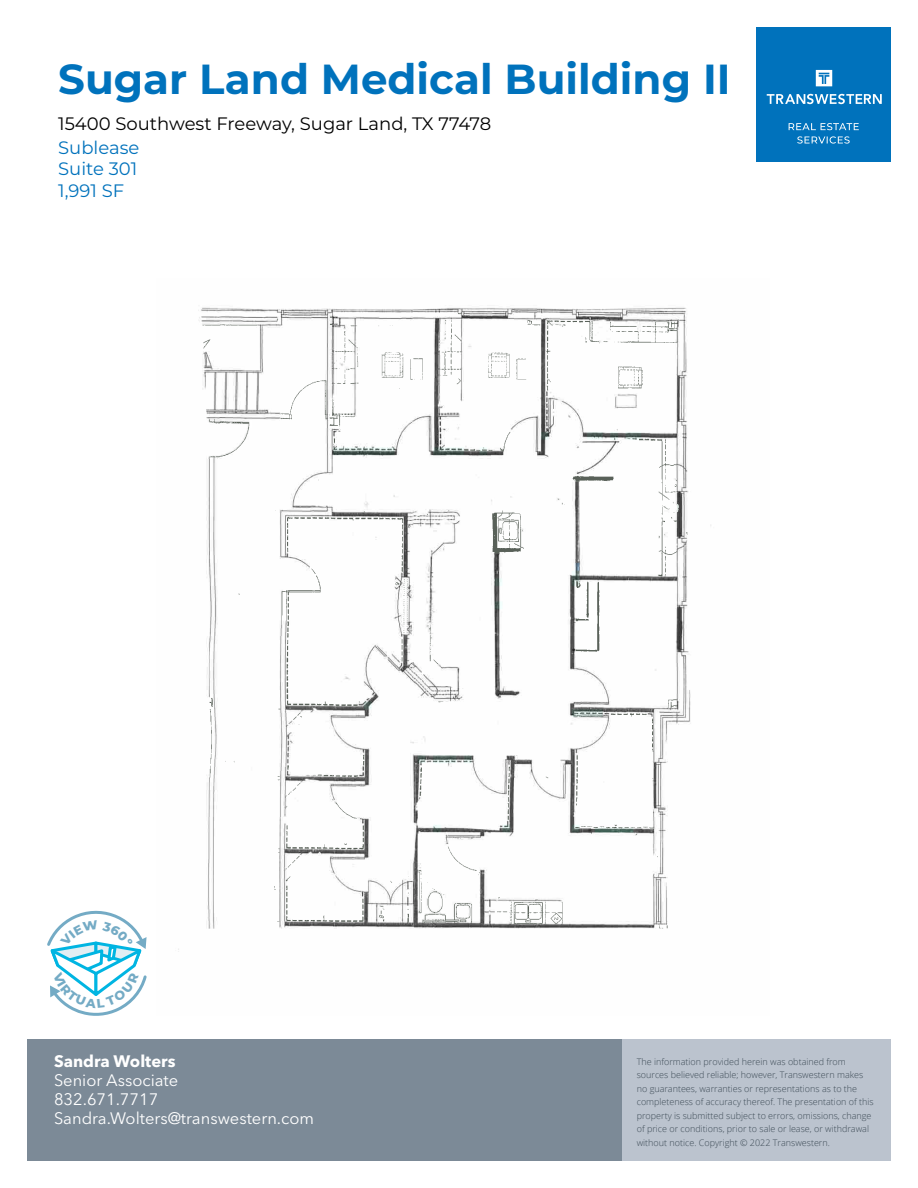
<style>
.page{position:relative;width:918px;height:1188px;background:#fff}
.page>*{position:absolute;margin:0;border:0;box-sizing:border-box;transform-origin:0 0}
.t1{font:700 42px "Montserrat";color:#0072bc}
.t2{font:18px "Montserrat";color:#000}
.t3{font:18px/21.6px "Montserrat";color:#0072bc;text-align:justify}
.t4{font:16.5px/18.9px "Avenir Next LT Pro";color:#fff}
.t5{font:16.5px "Myriad Pro";color:#fff}
.t6{font:700 16.5px "Avenir Next LT Pro";color:#fff}
.t7{font:700 12px/16.5px "Open Sans";color:#fff}
.t8{font:300 12px "Open Sans";color:#fff}
.t9{font:300 9px/13.5px "Open Sans";color:#3d4b56}
</style>
<div class="page">
<div style="left:27px;top:1040px;width:595px;height:121px;background:#7c8a97"></div>
<div style="left:623px;top:1040px;width:268px;height:121px;background:#bbc3ce"></div>
<div style="left:756px;top:27px;width:135px;height:135px;background:#0072bc"></div>
<svg style="left:797px;top:136px;width:53px;height:8px"></svg>
<svg style="left:789px;top:123px;width:70px;height:7px"></svg>
<svg style="left:767px;top:94px;width:115px;height:10px"></svg>
<svg style="left:816px;top:70px;width:16px;height:16px"></svg>
<img style="left:178px;top:307px;width:533px;height:645px">
<img style="left:202px;top:319px;width:492px;height:604px">
<img style="left:678px;top:504px;width:33px;height:10px">
<svg style="left:47px;top:910px;width:100px;height:106px"></svg>
<h1 class="t1" style="left:58px;top:49px;width:674px">Sugar Land Medical Building II</h1>
<h2 class="t2" style="left:58px;top:111px;width:434px">15400 Southwest Freeway, Sugar Land, TX 77478</h2>
<h2 class="t3" style="left:58px;top:136px;width:83px">Sublease Suite 301<br>1,991 SF</h2>
<h3 class="t5" style="left:54px;top:1049px;width:143px">Leasing Information:</h3>
<h3 class="t7" style="left:54px;top:1076px;width:56px">Christian<br>Connell</h3>
<h3 class="t8" style="left:54px;top:1110px;width:76px">713.231.1588</h3>
<h3 class="t6" style="left:54px;top:1051px;width:123px">Sandra Wolters</h3>
<h3 class="t4" style="left:54px;top:1071px;width:262px">Senior Associate<br>832.671.7717<br>Sandra.Wolters@transwestern.com</h3>
<p class="t9" style="left:637px;top:1055px;width:239px">The information provided herein was obtained from sources believed reliable; however, Transwestern makes no guarantees, warranties or representations as to the completeness of accuracy thereof. The presentation of this property is submitted subject to errors, omissions, change of price or conditions, prior to sale or lease, or withdrawal without notice. Copyright © 2022 Transwestern.</p>
</div>
